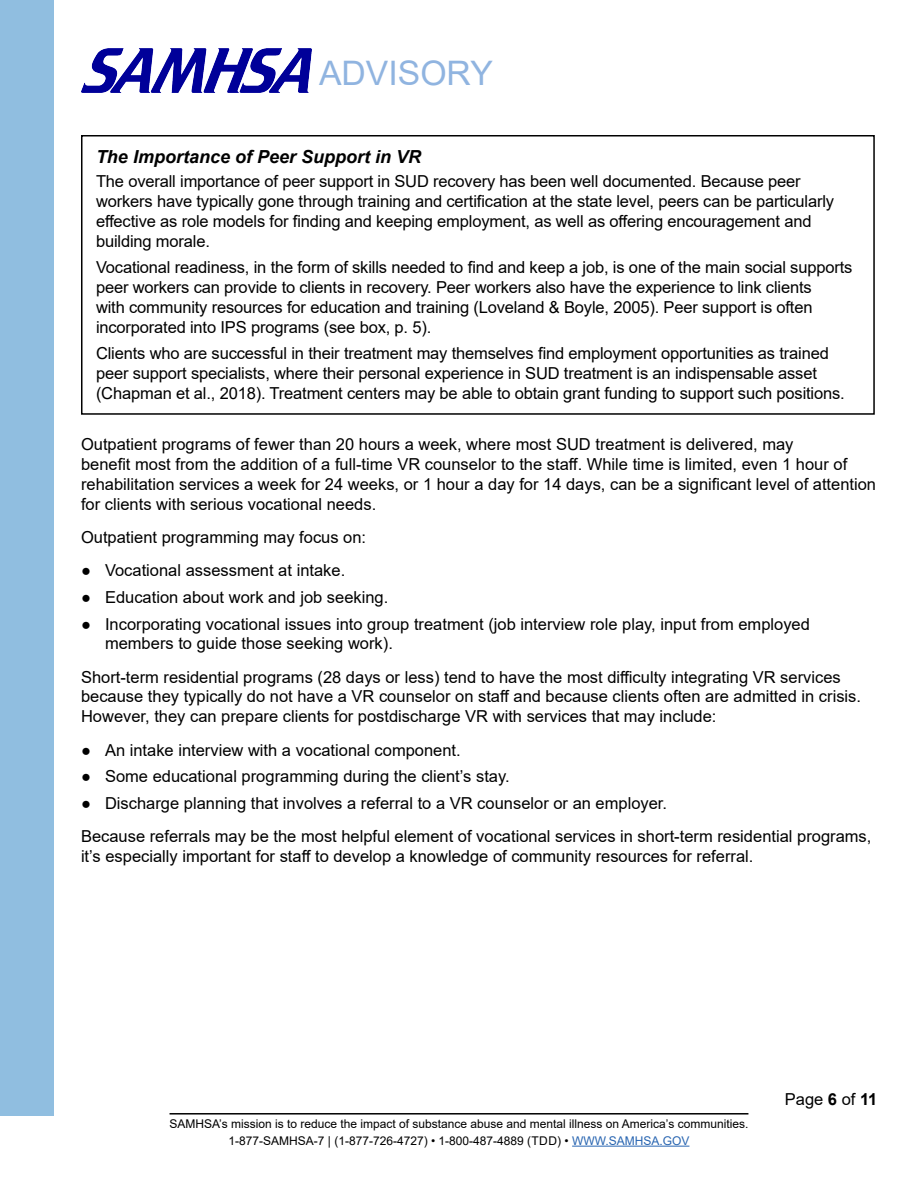
<style>
.page{position:relative;width:918px;height:1188px;background:#fff}
.page>*{position:absolute;margin:0;border:0;box-sizing:border-box;transform-origin:0 0}
.t1{font:33.75px "Arial";color:#90b4e0}
.box_title{font:italic 700 18px "Arial";color:#000}
.box_text_no_italics{font:16.5px/19.8px "Arial";letter-spacing:-.01em;color:#000}
.Body_after_bullets{font:16.5px/19.8px "Arial";color:#000}
.Body{font:16.5px/19.8px "Arial";color:#000}
.t2{font:12px/16.8px "Arial";color:#000;text-align:center}
.s1{font-weight:700}
.s2{color:#2865b1}
</style>
<div class="page">
<div style="left:0;top:0;width:54px;height:1115px;background:#90bee0"></div>
<img style="left:82px;top:49px;width:229px;height:44px">
<hr style="left:170px;top:1113px;width:578px;height:2px;background:#000">
<hr style="left:572px;top:1146px;width:117px;height:1px;background:#2865b1">
<div style="left:81px;top:135px;width:794px;height:280px;border:2px solid #000"></div>
<h1 class="t1" style="left:319px;top:50px;width:175px">ADVISORY</h1>
<p class="box_title" style="left:96px;top:145px;width:327px">The Importance of Peer Support in VR</p>
<p class="box_text_no_italics" style="left:96px;top:172px;width:740px">The overall importance of peer support in SUD recovery has been well documented. Because peer workers have typically gone through training and certification at the state level, peers can be particularly effective as role models for finding and keeping employment, as well as offering encouragement and building morale.</p>
<p class="box_text_no_italics" style="left:96px;top:258px;width:758px">Vocational readiness, in the form of skills needed to find and keep a job, is one of the main social supports peer workers can provide to clients in recovery. Peer workers also have the experience to link clients<br>with community resources for education and training (Loveland &amp; Boyle, 2005). Peer support is often incorporated into IPS programs (see box, p. 5).</p>
<p class="box_text_no_italics" style="left:96px;top:344px;width:750px">Clients who are successful in their treatment may themselves find employment opportunities as trained peer support specialists, where their personal experience in SUD treatment is an indispensable asset (Chapman et al., 2018). Treatment centers may be able to obtain grant funding to support such positions.</p>
<p class="Body" style="left:81px;top:435px;width:797px">Outpatient programs of fewer than 20 hours a week, where most SUD treatment is delivered, may<br>benefit most from the addition of a full-time VR counselor to the staff. While time is limited, even 1 hour of rehabilitation services a week for 24 weeks, or 1 hour a day for 14 days, can be a significant level of attention for clients with serious vocational needs.</p>
<p class="Body" style="left:81px;top:527px;width:287px">Outpatient programming may focus on:</p>
<p class="box_text_no_italics" style="left:81px;top:561px;width:266px"><span class="s1">●</span> Vocational assessment at intake.</p>
<p class="box_text_no_italics" style="left:81px;top:587px;width:309px"><span class="s1">●</span> Education about work and job seeking.</p>
<p class="box_text_no_italics" style="left:105px;top:614px;width:706px;text-indent:-24px"><span class="s1">●</span> Incorporating vocational issues into group treatment (job interview role play, input from employed members to guide those seeking work).</p>
<p class="Body_after_bullets" style="left:81px;top:667px;width:782px">Short-term residential programs (28 days or less) tend to have the most difficulty integrating VR services because they typically do not have a VR counselor on staff and because clients often are admitted in crisis.<br>However, they can prepare clients for postdischarge VR with services that may include:</p>
<p class="box_text_no_italics" style="left:81px;top:740px;width:381px"><span class="s1">●</span> An intake interview with a vocational component.</p>
<p class="box_text_no_italics" style="left:81px;top:766px;width:430px"><span class="s1">●</span> Some educational programming during the client’s stay.</p>
<p class="box_text_no_italics" style="left:81px;top:793px;width:588px"><span class="s1">●</span> Discharge planning that involves a referral to a VR counselor or an employer.</p>
<p class="Body_after_bullets" style="left:81px;top:826px;width:792px">Because referrals may be the most helpful element of vocational services in short-term residential programs, it’s especially important for staff to develop a knowledge of community resources for referral.</p>
<p class="t2" style="left:170px;top:1115px;width:580px">SAMHSA’s mission is to reduce the impact of substance abuse and mental illness on America’s communities.<br>1-877-SAMHSA-7 | (1-877-726-4727) • 1-800-487-4889 (TDD) • <span class="s2">WWW.SAMHSA.GOV</span></p>
<p class="box_text_no_italics" style="left:785px;top:1089px;width:94px">Page <span class="s1">6</span> of <span class="s1">11</span></p>
</div>
